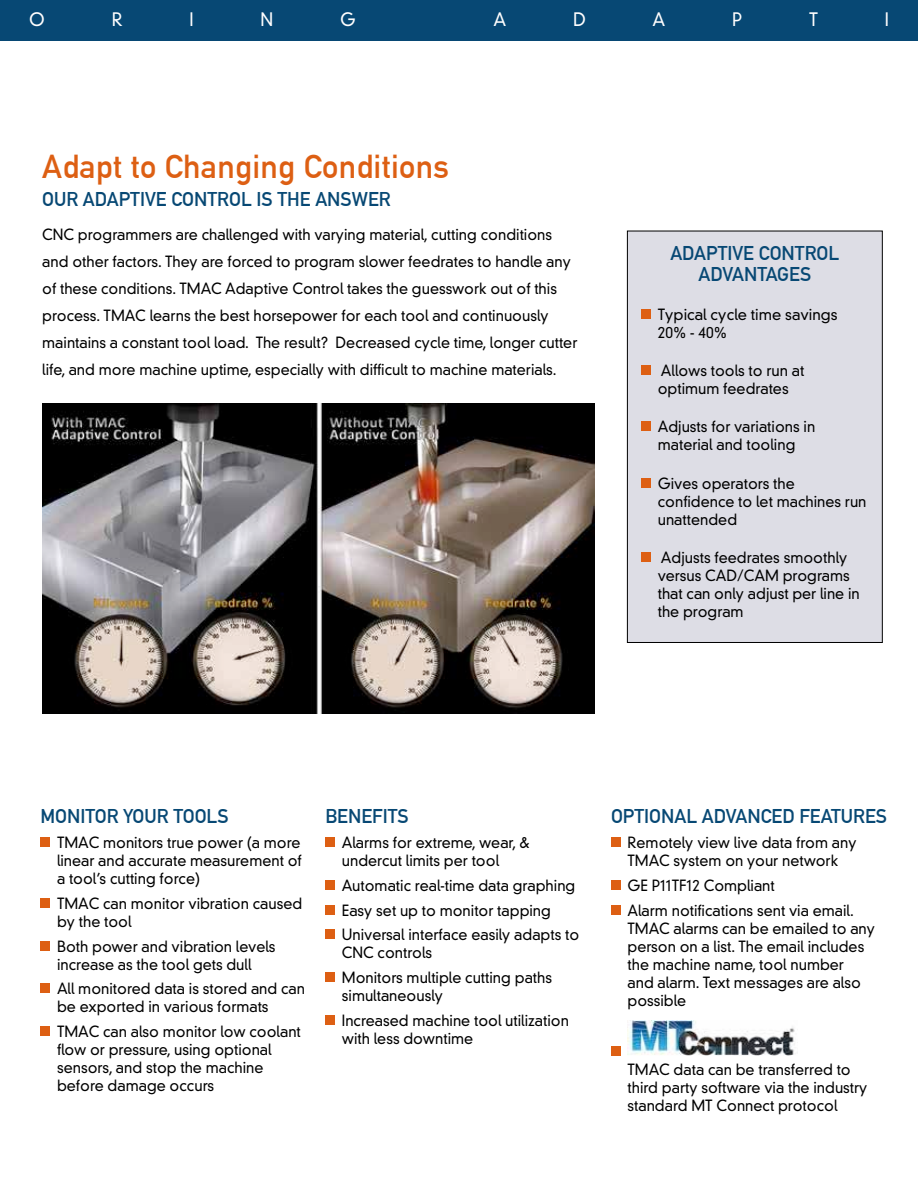
<style>
.page{position:relative;width:918px;height:1188px;background:#fff}
.page>*{position:absolute;margin:0;border:0;box-sizing:border-box;transform-origin:0 0}
.t1{font:700 32.55px "DIN Alternate";letter-spacing:.01em;color:#dd5f13}
.t2{font:700 19.5px/21px "DIN Alternate";color:#074874;text-align:center}
.t3{font:300 18px "DIN Neuzeit Grotesk Std";color:#fffefe;scale:.96 1}
.t4{font:300 15px/18px "DIN Neuzeit Grotesk Std";color:#000;scale:.96 1}
</style>
<div class="page">
<div style="left:0;top:0;width:918px;height:40px;background:#074874"></div>
<div style="left:40px;top:838px;width:10px;height:9px;background:#dd5f13"></div>
<div style="left:40px;top:898px;width:10px;height:9px;background:#dd5f13"></div>
<div style="left:40px;top:941px;width:10px;height:9px;background:#dd5f13"></div>
<div style="left:40px;top:984px;width:10px;height:9px;background:#dd5f13"></div>
<div style="left:40px;top:1027px;width:10px;height:9px;background:#dd5f13"></div>
<div style="left:325px;top:838px;width:9px;height:9px;background:#dd5f13"></div>
<div style="left:325px;top:880px;width:9px;height:9px;background:#dd5f13"></div>
<div style="left:325px;top:905px;width:9px;height:9px;background:#dd5f13"></div>
<div style="left:325px;top:930px;width:9px;height:9px;background:#dd5f13"></div>
<div style="left:325px;top:973px;width:9px;height:9px;background:#dd5f13"></div>
<div style="left:325px;top:1015px;width:9px;height:9px;background:#dd5f13"></div>
<div style="left:611px;top:838px;width:9px;height:9px;background:#dd5f13"></div>
<div style="left:611px;top:880px;width:9px;height:9px;background:#dd5f13"></div>
<div style="left:611px;top:905px;width:9px;height:9px;background:#dd5f13"></div>
<div style="left:611px;top:1047px;width:9px;height:9px;background:#dd5f13"></div>
<img style="left:627px;top:1021px;width:168px;height:35px">
<img style="left:42px;top:404px;width:552px;height:310px">
<div style="left:627px;top:231px;width:255px;height:411px;background:#dddde5"></div>
<div style="left:641px;top:309px;width:9px;height:9px;background:#dd5f13"></div>
<div style="left:641px;top:366px;width:9px;height:9px;background:#dd5f13"></div>
<div style="left:641px;top:422px;width:9px;height:9px;background:#dd5f13"></div>
<div style="left:641px;top:478px;width:9px;height:9px;background:#dd5f13"></div>
<div style="left:641px;top:552px;width:9px;height:9px;background:#dd5f13"></div>
<div style="left:627px;top:231px;width:256px;height:412px;border:1px solid #000"></div>
<p class="t3" style="left:29px;top:8px;width:18px">O</p>
<p class="t3" style="left:112px;top:8px;width:13px">R</p>
<p class="t3" style="left:190px;top:8px;width:6px">I</p>
<p class="t3" style="left:261px;top:8px;width:15px">N</p>
<p class="t3" style="left:340px;top:8px;width:18px">G</p>
<p class="t3" style="left:494px;top:8px;width:15px">A</p>
<p class="t3" style="left:573px;top:8px;width:15px">D</p>
<p class="t3" style="left:653px;top:8px;width:15px">A</p>
<p class="t3" style="left:732px;top:8px;width:12px">P</p>
<p class="t3" style="left:809px;top:8px;width:11px">T</p>
<p class="t3" style="left:885px;top:8px;width:6px">I</p>
<h1 class="t1" style="left:42px;top:148px;width:408px">Adapt to Changing Conditions</h1>
<h2 class="t2" style="left:42px;top:189px;width:350px">OUR ADAPTIVE CONTROL IS THE ANSWER</h2>
<p class="t4" style="left:42px;top:221px;width:559px;line-height:27px">CNC programmers are challenged with varying material, cutting conditions and other factors. They are forced to program slower feedrates to handle any of these conditions. TMAC Adaptive Control takes the guesswork out of this process. TMAC learns the best horsepower for each tool and continuously maintains a constant tool load. The result? Decreased cycle time, longer cutter life, and more machine uptime, especially with difficult to machine materials.</p>
<h2 class="t2" style="left:670px;top:243px;width:170px">ADAPTIVE CONTROL<br>ADVANTAGES</h2>
<p class="t4" style="left:658px;top:306px;width:189px">Typical cycle time savings<br>20% - 40%</p>
<p class="t4" style="left:658px;top:362px;width:154px">Allows tools to run at optimum feedrates</p>
<p class="t4" style="left:658px;top:418px;width:166px">Adjusts for variations in material and tooling</p>
<p class="t4" style="left:658px;top:474px;width:219px">Gives operators the confidence to let machines run unattended</p>
<p class="t4" style="left:658px;top:549px;width:212px">Adjusts feedrates smoothly versus CAD/CAM programs that can only adjust per line in the program</p>
<h2 class="t2" style="left:40px;top:806px;width:190px">MONITOR YOUR TOOLS</h2>
<p class="t4" style="left:57px;top:834px;width:257px;text-align:justify">TMAC monitors true power (a more linear and accurate measurement of a tool’s cutting force)</p>
<p class="t4" style="left:57px;top:894px;width:257px">TMAC can monitor vibration caused by the tool</p>
<p class="t4" style="left:57px;top:937px;width:229px">Both power and vibration levels increase as the tool gets dull</p>
<p class="t4" style="left:57px;top:980px;width:260px">All monitored data is stored and can be exported in various formats</p>
<p class="t4" style="left:57px;top:1023px;width:256px">TMAC can also monitor low coolant flow or pressure, using optional sensors, and stop the machine before damage occurs</p>
<h2 class="t2" style="left:325px;top:806px;width:85px">BENEFITS</h2>
<p class="t4" style="left:342px;top:834px;width:197px">Alarms for extreme, wear, &amp; undercut limits per tool</p>
<p class="t4" style="left:342px;top:873px;width:249px;line-height:24.8px">Automatic real-time data graphing<br>Easy set up to monitor tapping<br>Universal interface easily adapts to</p>
<p class="t4" style="left:342px;top:941px;width:221px;line-height:24.8px">CNC controls<br>Monitors multiple cutting paths</p>
<p class="t4" style="left:342px;top:983px;width:238px;line-height:24.8px">simultaneously<br>Increased machine tool utilization</p>
<p class="t4" style="left:342px;top:1029px;width:138px">with less downtime</p>
<h2 class="t2" style="left:611px;top:806px;width:278px">OPTIONAL ADVANCED FEATURES</h2>
<p class="t4" style="left:628px;top:834px;width:240px">Remotely view live data from any<br>TMAC system on your network</p>
<p class="t4" style="left:628px;top:873px;width:237px;line-height:24.8px">GE P11TF12 Compliant<br>Alarm notifications sent via email.</p>
<p class="t4" style="left:628px;top:919px;width:259px">TMAC alarms can be emailed to any person on a list. The email includes the machine name, tool number<br>and alarm. Text messages are also possible</p>
<p class="t4" style="left:627px;top:1061px;width:252px">TMAC data can be transferred to third party software via the industry standard MT Connect protocol</p>
</div>
